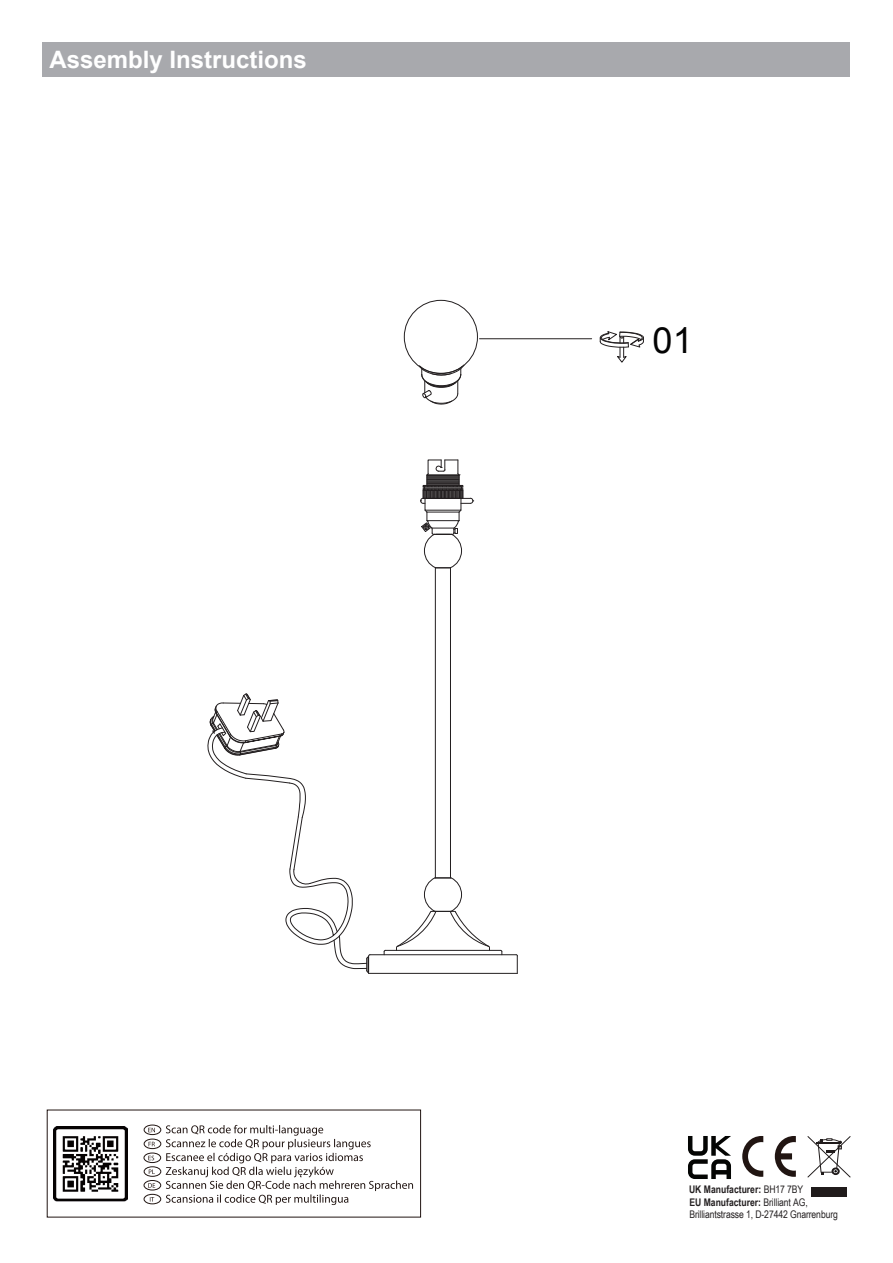
<style>
.page{position:relative;width:893px;height:1263px;background:#fff}
.page>*{position:absolute;margin:0;border:0;box-sizing:border-box;transform-origin:0 0}
.t1{font:36.15px "Arial";color:#030303}
.t2{font:700 24px "Arial";color:#fff}
.t3{font:10.5px/12px "Arial Narrow";letter-spacing:-.01em;color:#231f20}
.t4{font:700 10.5px "Arial Narrow";color:#231f20}
.s1{font-weight:400}
.s2{font-weight:700}
</style>
<div class="page">
<div style="left:43px;top:43px;width:807px;height:34px;background:#a8a9ad"></div>
<hr style="left:435px;top:568px;width:1px;height:310px;background:#231f20">
<hr style="left:450px;top:568px;width:1px;height:310px;background:#231f20">
<svg style="left:515px;top:954px;width:3px;height:19px"></svg>
<hr style="left:369px;top:973px;width:148px;height:1px;background:#231f20">
<hr style="left:370px;top:954px;width:146px;height:1px;background:#231f20">
<hr style="left:385px;top:950px;width:116px;height:1px;background:#231f20">
<svg style="left:383px;top:949px;width:3px;height:6px"></svg>
<svg style="left:500px;top:949px;width:3px;height:6px"></svg>
<svg style="left:207px;top:693px;width:164px;height:280px"></svg>
<svg style="left:396px;top:877px;width:94px;height:73px"></svg>
<svg style="left:420px;top:459px;width:54px;height:110px"></svg>
<svg style="left:600px;top:331px;width:44px;height:32px"></svg>
<hr style="left:479px;top:338px;width:113px;height:1px;background:#231f20">
<svg style="left:807px;top:1136px;width:44px;height:41px"></svg>
<div style="left:811px;top:1187px;width:36px;height:10px;background:#201b1b"></div>
<svg style="left:166px;top:1125px;width:247px;height:80px"></svg>
<div style="left:144px;top:1125px;width:17px;height:10px;border:1px solid #211512;border-radius:50%"></div>
<svg style="left:148px;top:1128px;width:7px;height:4px"></svg>
<div style="left:144px;top:1180px;width:17px;height:10px;border:1px solid #211512;border-radius:50%"></div>
<svg style="left:148px;top:1183px;width:7px;height:5px"></svg>
<div style="left:144px;top:1139px;width:17px;height:10px;border:1px solid #211512;border-radius:50%"></div>
<svg style="left:149px;top:1142px;width:6px;height:4px"></svg>
<div style="left:144px;top:1194px;width:17px;height:10px;border:1px solid #211512;border-radius:50%"></div>
<div style="left:144px;top:1153px;width:17px;height:10px;border:1px solid #211512;border-radius:50%"></div>
<svg style="left:148px;top:1156px;width:6px;height:4px"></svg>
<div style="left:144px;top:1166px;width:17px;height:10px;border:1px solid #211512;border-radius:50%"></div>
<svg style="left:149px;top:1169px;width:6px;height:5px"></svg>
<img style="left:54px;top:1127px;width:74px;height:75px">
<svg style="left:742px;top:1136px;width:21px;height:41px"></svg>
<svg style="left:775px;top:1136px;width:21px;height:41px"></svg>
<svg style="left:688px;top:1136px;width:43px;height:43px"></svg>
<svg style="left:418px;top:364px;width:47px;height:41px"></svg>
<div style="left:404px;top:300px;width:74px;height:74px;border:1px solid #231f20;border-radius:50%"></div>
<h2 class="t2" style="left:50px;top:43px;width:259px">Assembly Instructions</h2>
<h1 class="t1" style="left:653px;top:317px;width:42px">01</h1>
<p class="t4" style="left:689px;top:1181px;width:116px">UK Manufacturer: <span class="s1">BH17 7BY</span></p>
<p class="t3" style="left:689px;top:1196px;width:150px"><span class="s2">EU Manufacturer:</span> Brilliant AG,<br>Brilliantstrasse 1, D-27442 Gnarrenburg</p>
</div>
